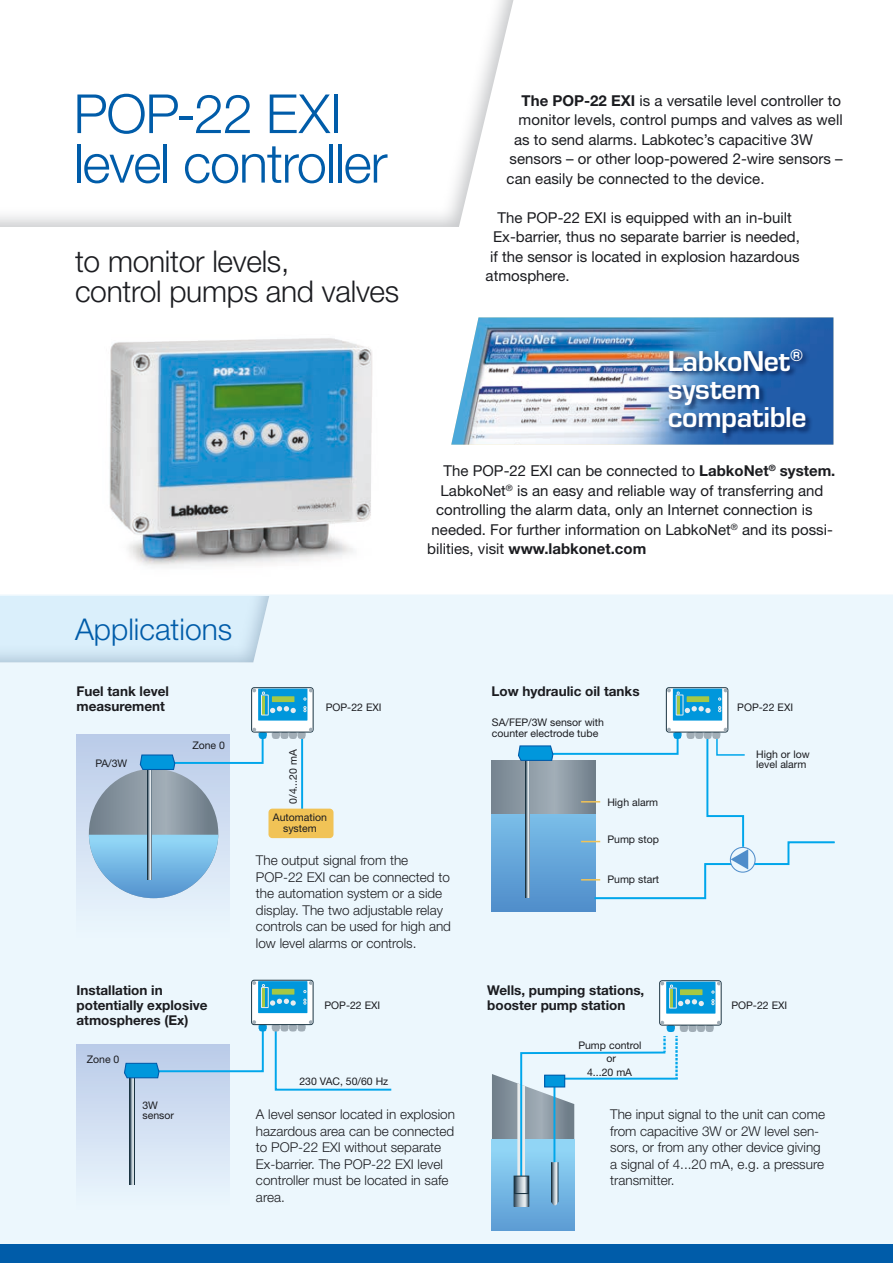
<style>
.page{position:relative;width:893px;height:1263px;background:#fff}
.page>*{position:absolute;margin:0;border:0;box-sizing:border-box;transform-origin:0 0}
.t1{font:300 54px/49.5px "Helvetica Neue";letter-spacing:-.02em;color:#005ca9}
.t2{font:300 30px/30px "Helvetica Neue";letter-spacing:-.01em;color:#1b1c20}
.t3{font:300 30px "Helvetica Neue";color:#005ca9}
.t4{font:700 29.85px "Eurostile T";letter-spacing:-.01em;color:#fff}
.t5{font:15px "Helvetica Neue";color:#1b1c20}
.t6{font:700 15px "Helvetica Neue";color:#1b1c20}
.t7{font:300 13.5px/16.5px "Helvetica Neue";color:#1b1c20}
.t8{font:700 13.5px/15px "Helvetica Neue";color:#1b1c20}
.t9{font:10.5px/10.5px "Helvetica Neue";color:#1b1c20}
.s1{font-weight:700}
.s2{font-weight:400}
</style>
<div class="page">
<div style="left:0;top:595px;width:893px;height:649px;background:#ecf7fd"></div>
<div style="left:77px;top:735px;width:153px;height:207px;background:linear-gradient(to bottom,#bacae8,#edf8fe)"></div>
<div style="left:77px;top:1045px;width:153px;height:168px;background:linear-gradient(to bottom,#b9cae8,#ebf5fc)"></div>
<img style="left:109px;top:338px;width:264px;height:229px">
<div style="left:0;top:0;width:524px;height:228px;background:#b4b6b9;opacity:.75"></div>
<svg style="left:89px;top:769px;width:129px;height:129px;background:#8997a2"></svg>
<svg style="left:89px;top:835px;width:129px;height:63px;background:#8ec5e9"></svg>
<svg style="left:147px;top:770px;width:5px;height:109px"></svg>
<hr style="left:301px;top:735px;width:2px;height:77px;background:#00a6eb">
<svg style="left:130px;top:1091px;width:4px;height:93px"></svg>
<svg style="left:492px;top:813px;width:103px;height:99px;background:#5f9fd5"></svg>
<div style="left:492px;top:760px;width:103px;height:53px;background:#7f8d98"></div>
<div style="left:251px;top:980px;width:62px;height:45px;border:1px solid #1b3442;border-radius:3px"></div>
<svg style="left:123px;top:981px;width:270px;height:110px;background:#d0e7f4"></svg>
<div style="left:252px;top:688px;width:61px;height:44px;background:#fff;border-radius:3px"></div>
<div style="left:251px;top:687px;width:62px;height:45px;border:1px solid #1b3442;border-radius:3px"></div>
<div style="left:258px;top:689px;width:49px;height:31px;background:#0097dc"></div>
<div style="left:272px;top:696px;width:22px;height:6px;background:#a5c845"></div>
<hr style="left:262px;top:696px;width:3px;height:18px;background:#a5c845">
<div style="left:261px;top:695px;width:7px;height:20px;border:1px solid #e7ecef"></div>
<svg style="left:304px;top:706px;width:2px;height:6px"></svg>
<svg style="left:252px;top:688px;width:4px;height:4px"></svg>
<svg style="left:309px;top:688px;width:4px;height:4px"></svg>
<svg style="left:139px;top:727px;width:174px;height:43px;background:#bdd9ee"></svg>
<svg style="left:270px;top:706px;width:26px;height:7px"></svg>
<svg style="left:666px;top:688px;width:62px;height:44px"></svg>
<div style="left:666px;top:687px;width:62px;height:45px;border:1px solid #1b3442;border-radius:3px"></div>
<div style="left:673px;top:689px;width:49px;height:31px;background:#0097dc"></div>
<div style="left:687px;top:696px;width:22px;height:6px;background:#a5c845"></div>
<div style="left:676px;top:695px;width:7px;height:20px;border:1px solid #e7ecef"></div>
<svg style="left:677px;top:692px;width:2px;height:22px"></svg>
<svg style="left:718px;top:706px;width:3px;height:6px"></svg>
<svg style="left:667px;top:688px;width:4px;height:4px"></svg>
<svg style="left:724px;top:688px;width:3px;height:4px"></svg>
<svg style="left:517px;top:728px;width:319px;height:172px;background:#cbe2ef"></svg>
<svg style="left:685px;top:706px;width:26px;height:7px"></svg>
<div style="left:660px;top:981px;width:61px;height:44px;background:#fff;border-radius:3px"></div>
<div style="left:659px;top:980px;width:62px;height:45px;border:1px solid #1b3442;border-radius:3px"></div>
<div style="left:666px;top:982px;width:49px;height:31px;background:#0097dc"></div>
<div style="left:680px;top:989px;width:22px;height:6px;background:#a5c845"></div>
<hr style="left:670px;top:989px;width:3px;height:18px;background:#a5c845">
<div style="left:669px;top:988px;width:7px;height:20px;border:1px solid #e7ecef"></div>
<svg style="left:712px;top:999px;width:2px;height:6px"></svg>
<svg style="left:660px;top:981px;width:4px;height:4px"></svg>
<svg style="left:717px;top:981px;width:4px;height:4px"></svg>
<svg style="left:678px;top:999px;width:26px;height:7px"></svg>
<div style="left:268px;top:809px;width:65px;height:29px;background:#f1c356;border-radius:4px"></div>
<svg style="left:492px;top:1021px;width:229px;height:210px;background:#cbe2ef"></svg>
<div style="left:0;top:1244px;width:893px;height:19px;background:#005ca9"></div>
<img style="left:451px;top:317px;width:382px;height:128px">
<div style="left:668px;top:348px;width:145px;height:92px;background:#00103e;opacity:.75"></div>
<h1 class="t1" style="left:74px;top:88px;width:315px">POP-22 EXI level controller</h1>
<h2 class="t2" style="left:75px;top:245px;width:326px">to monitor levels,<br>control pumps and valves</h2>
<p class="t3" style="left:75px;top:611px;width:159px">Applications</p>
<p class="t5" style="left:522px;top:92px;width:321px"><span class="s1">The POP-22 EXI</span> is a versatile level controller to</p>
<p class="t5" style="left:519px;top:111px;width:326px">monitor levels, control pumps and valves as well</p>
<p class="t5" style="left:514px;top:131px;width:300px">as to send alarms. Labkotec’s capacitive 3W</p>
<p class="t5" style="left:510px;top:150px;width:334px">sensors – or other loop-powered 2-wire sensors –</p>
<p class="t5" style="left:507px;top:170px;width:259px">can easily be connected to the device.</p>
<p class="t5" style="left:498px;top:209px;width:296px">The POP-22 EXI is equipped with an in-built</p>
<p class="t5" style="left:493px;top:228px;width:308px">Ex-barrier, thus no separate barrier is needed,</p>
<p class="t5" style="left:490px;top:248px;width:311px">if the sensor is located in explosion hazardous</p>
<p class="t5" style="left:486px;top:267px;width:85px">atmosphere.</p>
<p class="t4" style="left:668px;top:344px;width:137px">LabkoNet<sup>®</sup></p>
<p class="t4" style="left:668px;top:373px;width:95px">system</p>
<p class="t4" style="left:668px;top:401px;width:140px">compatible</p>
<p class="t5" style="left:444px;top:462px;width:393px">The POP-22 EXI can be connected to <span class="s1">LabkoNet</span><sup>®</sup> <span class="s1">system.</span></p>
<p class="t5" style="left:441px;top:482px;width:384px">LabkoNet<sup>®</sup> is an easy and reliable way of transferring and</p>
<p class="t5" style="left:436px;top:501px;width:378px">controlling the alarm data, only an Internet connection is</p>
<p class="t5" style="left:432px;top:521px;width:403px">needed. For further information on LabkoNet<sup>®</sup> and its possi-</p>
<p class="t6" style="left:427px;top:540px;width:221px"><span class="s2">bilities, visit</span> www.labkonet.com</p>
<p class="t8" style="left:77px;top:683px;width:94px">Fuel tank level</p>
<p class="t8" style="left:77px;top:698px;width:90px">measurement</p>
<p class="t9" style="left:95px;top:758px;width:33px">PA/3W</p>
<p class="t9" style="left:192px;top:740px;width:34px">Zone 0</p>
<p class="t8" style="left:77px;top:983px;width:88px">Installation in</p>
<p class="t8" style="left:77px;top:998px;width:133px">potentially explosive</p>
<p class="t8" style="left:77px;top:1013px;width:113px">atmospheres (Ex)</p>
<p class="t9" style="left:87px;top:1053px;width:34px">Zone 0</p>
<p class="t9" style="left:142px;top:1100px;width:17px">3W</p>
<p class="t9" style="left:142px;top:1110px;width:33px">sensor</p>
<p class="t8" style="left:491px;top:683px;width:150px">Low hydraulic oil tanks</p>
<p class="t9" style="left:326px;top:702px;width:57px">POP-22 EXI</p>
<p class="t9" style="left:737px;top:702px;width:57px">POP-22 EXI</p>
<p class="t9" style="left:288px;top:804px;width:56px;rotate:-90deg">0/4...20 mA</p>
<p class="t9" style="left:273px;top:812px;width:56px">Automation</p>
<p class="t9" style="left:283px;top:823px;width:35px">system</p>
<p class="t7" style="left:256px;top:852px;width:197px">The output signal from the<br>POP-22 EXI can be connected to the automation system or a side display. The two adjustable relay controls can be used for high and low level alarms or controls.</p>
<p class="t9" style="left:492px;top:717px;width:114px">SA/FEP/3W sensor with counter electrode tube</p>
<p class="t9" style="left:607px;top:797px;width:52px">High alarm</p>
<p class="t9" style="left:607px;top:833px;width:53px">Pump stop</p>
<p class="t9" style="left:607px;top:874px;width:53px">Pump start</p>
<p class="t9" style="left:756px;top:748px;width:55px">High or low level alarm</p>
<p class="t8" style="left:487px;top:983px;width:159px">Wells, pumping stations, booster pump station</p>
<p class="t9" style="left:324px;top:1000px;width:57px">POP-22 EXI</p>
<p class="t9" style="left:731px;top:1000px;width:57px">POP-22 EXI</p>
<p class="t9" style="left:299px;top:1076px;width:90px">230 VAC, 50/60 Hz</p>
<p class="t7" style="left:256px;top:1106px;width:201px">A level sensor located in explosion</p>
<p class="t7" style="left:256px;top:1122px;width:200px">hazardous area can be connected to POP-22 EXI without separate<br>Ex-barrier. The POP-22 EXI level controller must be located in safe area.</p>
<p class="t9" style="left:578px;top:1039px;width:65px">Pump control</p>
<p class="t9" style="left:607px;top:1053px;width:11px">or</p>
<p class="t9" style="left:587px;top:1066px;width:46px">4...20 mA</p>
<p class="t7" style="left:610px;top:1106px;width:216px">The input signal to the unit can come</p>
<p class="t7" style="left:610px;top:1122px;width:215px">from capacitive 3W or 2W level sen&shy;sors, or from any other device giving a signal of 4...20 mA, e.g. a pressure transmitter.</p>
</div>
